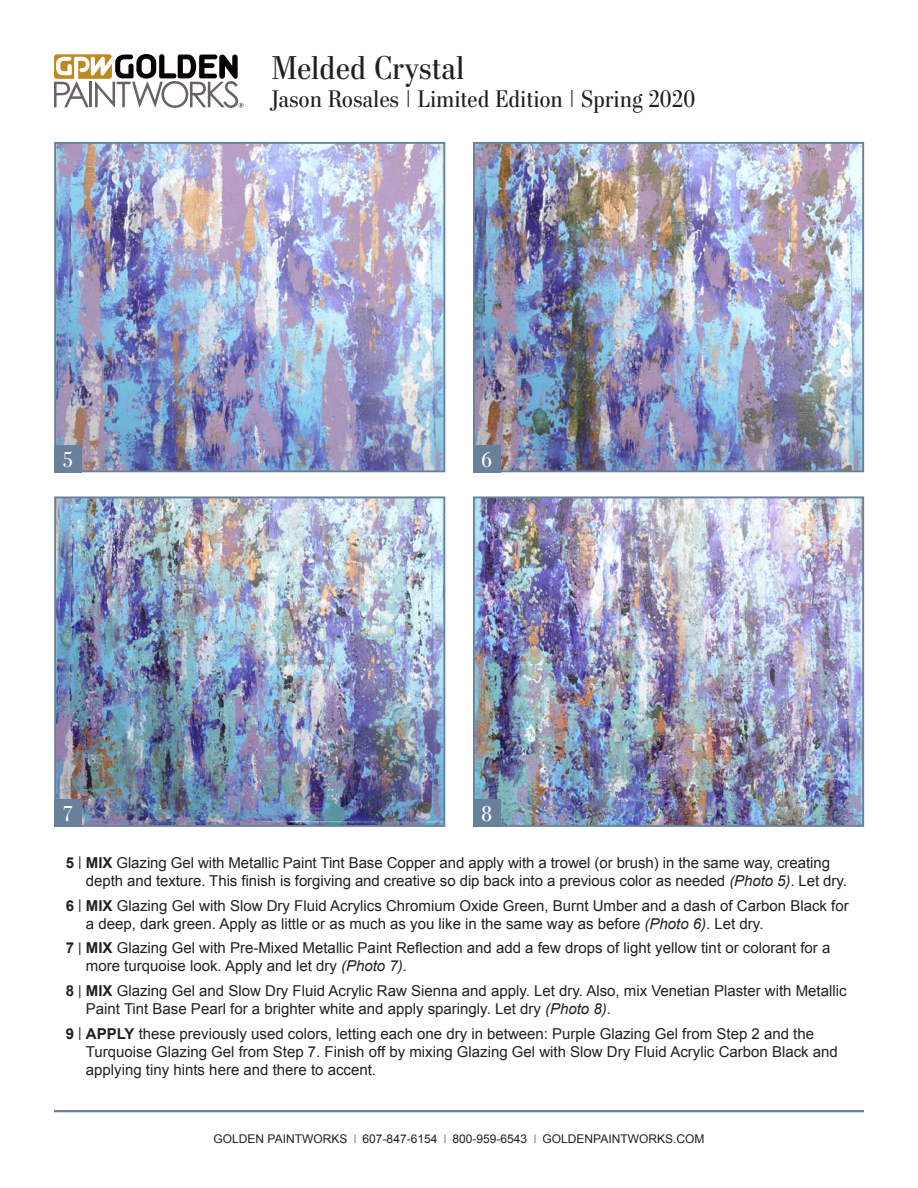
<style>
.page{position:relative;width:918px;height:1188px;background:#fff}
.page>*{position:absolute;margin:0;border:0;box-sizing:border-box;transform-origin:0 0}
.t1{font:33px "Stilson";letter-spacing:.02em;color:#231f20}
.t2{font:24px "Stilson";letter-spacing:.02em;color:#231f20}
.t3{font:21.6px "Stilson";color:#fff}
.t4{font:15px/18px "Arial";color:#231f20}
.t5{font:12px "Arial";color:#231f20}
.s1{font-weight:700}
.s2{font-size:13.5px}
.s3{font-style:italic}
.s4{font-family:"Stilson"}
</style>
<div class="page">
<svg style="left:54px;top:54px;width:190px;height:54px"></svg>
<hr style="left:54px;top:1110px;width:810px;height:2px;background:#68809a">
<img style="left:57px;top:145px;width:385px;height:324px">
<div style="left:54px;top:142px;width:391px;height:330px;border:2px solid #68809a"></div>
<img style="left:476px;top:145px;width:385px;height:324px">
<div style="left:473px;top:142px;width:391px;height:330px;border:2px solid #68809a"></div>
<div style="left:54px;top:445px;width:28px;height:28px;background:#68809a"></div>
<div style="left:473px;top:445px;width:28px;height:28px;background:#68809a"></div>
<img style="left:57px;top:499px;width:385px;height:325px">
<div style="left:54px;top:496px;width:391px;height:331px;border:2px solid #68809a"></div>
<img style="left:476px;top:499px;width:385px;height:325px">
<div style="left:473px;top:496px;width:391px;height:331px;border:2px solid #68809a"></div>
<div style="left:54px;top:799px;width:28px;height:28px;background:#68809a"></div>
<div style="left:473px;top:799px;width:28px;height:28px;background:#68809a"></div>
<p class="t1" style="left:272px;top:48px;width:194px">Melded Crystal</p>
<p class="t2" style="left:272px;top:85px;width:425px">Jason Rosales | Limited Edition | Spring 2020</p>
<p class="t3" style="left:63px;top:447px;width:11px">5</p>
<p class="t3" style="left:481px;top:447px;width:12px">6</p>
<p class="t3" style="left:63px;top:801px;width:11px">7</p>
<p class="t3" style="left:481px;top:801px;width:12px">8</p>
<p class="t4" style="left:86px;top:854px;width:763px;text-indent:-20px"><span class="s1">5</span> <span class="s2">|</span> <span class="s1">MIX</span> Glazing Gel with Metallic Paint Tint Base Copper and apply with a trowel (or brush) in the same way, creating depth and texture. This finish is forgiving and creative so dip back into a previous color as needed <span class="s3">(Photo 5)</span>. Let dry.</p>
<p class="t4" style="left:86px;top:897px;width:764px;text-indent:-20px"><span class="s1">6</span> <span class="s2">|</span> <span class="s1">MIX</span> Glazing Gel with Slow Dry Fluid Acrylics Chromium Oxide Green, Burnt Umber and a dash of Carbon Black for a deep, dark green. Apply as little or as much as you like in the same way as before <span class="s3">(Photo 6)</span>. Let dry.</p>
<p class="t4" style="left:86px;top:939px;width:746px;text-indent:-20px"><span class="s1">7</span> <span class="s2">|</span> <span class="s1">MIX</span> Glazing Gel with Pre-Mixed Metallic Paint Reflection and add a few drops of light yellow tint or colorant for a more turquoise look. Apply and let dry <span class="s3">(Photo 7)</span>.</p>
<p class="t4" style="left:86px;top:982px;width:762px;text-indent:-20px"><span class="s1">8</span> <span class="s2">|</span> <span class="s1">MIX</span> Glazing Gel and Slow Dry Fluid Acrylic Raw Sienna and apply. Let dry. Also, mix Venetian Plaster with Metallic<br>Paint Tint Base Pearl for a brighter white and apply sparingly. Let dry <span class="s3">(Photo 8)</span>.</p>
<p class="t4" style="left:86px;top:1025px;width:753px;text-indent:-20px"><span class="s1">9</span> <span class="s2">|</span> <span class="s1">APPLY</span> these previously used colors, letting each one dry in between: Purple Glazing Gel from Step 2 and the<br>Turquoise Glazing Gel from Step 7. Finish off by mixing Glazing Gel with Slow Dry Fluid Acrylic Carbon Black and applying tiny hints here and there to accent.</p>
<p class="t5" style="left:214px;top:1131px;width:492px">GOLDEN PAINTWORKS <span class="s4">|</span> 607-847-6154 <span class="s4">|</span> 800-959-6543 <span class="s4">|</span> GOLDENPAINTWORKS.COM</p>
</div>
